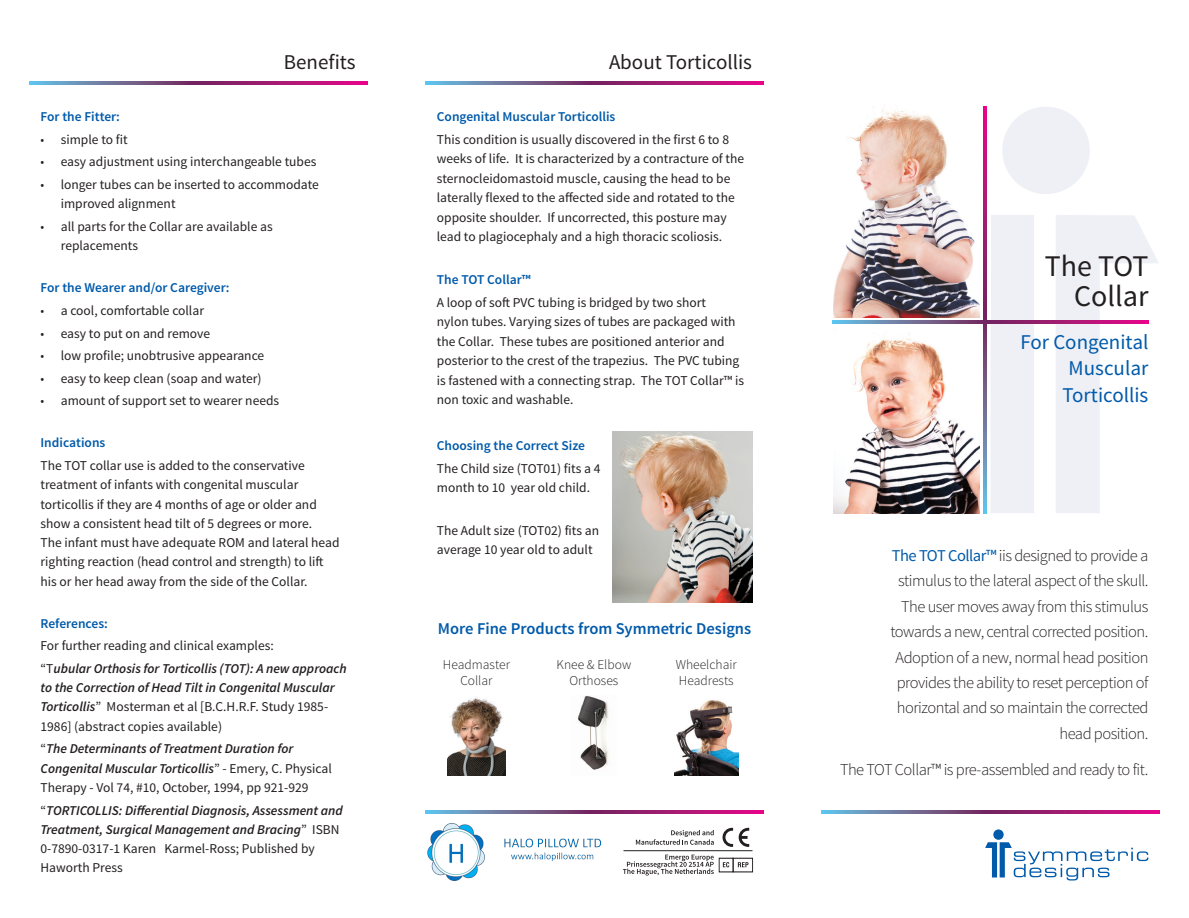
<style>
.page{position:relative;width:1189px;height:918px;background:#fff}
.page>*{position:absolute;margin:0;border:0;box-sizing:border-box;transform-origin:0 0}
.t1{font:30px "Source Sans Pro";color:#231f20}
.t2{font:21px/26.2px "Source Sans Pro";color:#015aaa;text-align:justify}
.t3{font:21px "Source Sans Pro";color:#231f20}
.Body_Text{font:300 16.5px/25.5px "Source Sans Pro";letter-spacing:-.03em;color:#231f20;text-align:right}
.Caption_Text{font:600 16.5px "Source Sans Pro";color:#015aaa}
.Body_Text_Left_10pt{font:13.5px/19.5px "Source Sans Pro";color:#231f20}
.Body_Text_Left_10pt-2{font:italic 600 13.5px/19.4px "Source Sans Pro";color:#231f20}
.Body_Text_Left_10pt-3{font:600 13.5px "Source Sans Pro";color:#015aaa}
.t4{font:300 13.5px/16.5px "Source Sans Pro";color:#231f20;text-align:center}
.s1{font-weight:300}
.s2{font-weight:400;font-style:normal}
.s3{font-weight:400;color:#015aaa}
</style>
<div class="page">
<div style="left:993px;top:829px;width:10px;height:11px;background:#015aaa;border-radius:50%"></div>
<svg style="left:985px;top:842px;width:162px;height:39px"></svg>
<svg style="left:722px;top:828px;width:27px;height:19px"></svg>
<svg style="left:821px;top:810px;width:338px;height:3px"></svg>
<svg style="left:425px;top:810px;width:338px;height:3px"></svg>
<svg style="left:29px;top:81px;width:338px;height:3px"></svg>
<svg style="left:425px;top:81px;width:338px;height:3px"></svg>
<div style="left:1001px;top:107px;width:88px;height:87px;background:#eef0f6;border-radius:50%"></div>
<svg style="left:979px;top:215px;width:54px;height:298px;background:#eff0f6"></svg>
<svg style="left:1055px;top:215px;width:103px;height:298px"></svg>
<div style="left:821px;top:109px;width:169px;height:213px;background:#fff"></div>
<svg style="left:832px;top:321px;width:316px;height:3px"></svg>
<svg style="left:982px;top:107px;width:3px;height:406px"></svg>
<svg style="left:622px;top:855px;width:91px;height:21px"></svg>
<div style="left:718px;top:858px;width:15px;height:14px;border:1px solid #231f20"></div>
<div style="left:732px;top:858px;width:20px;height:14px;border:1px solid #231f20"></div>
<svg style="left:722px;top:862px;width:7px;height:5px"></svg>
<svg style="left:737px;top:862px;width:11px;height:5px"></svg>
<svg style="left:635px;top:830px;width:78px;height:15px"></svg>
<hr style="left:623px;top:850px;width:129px;height:1px;background:#231f20">
<img style="left:833px;top:333px;width:146px;height:180px">
<img style="left:577px;top:695px;width:32px;height:75px">
<img style="left:674px;top:700px;width:64px;height:75px">
<img style="left:447px;top:697px;width:58px;height:78px">
<img style="left:612px;top:432px;width:140px;height:171px">
<img style="left:833px;top:105px;width:146px;height:213px">
<img style="left:513px;top:838px;width:89px;height:23px">
<img style="left:427px;top:824px;width:86px;height:57px">
<p class="t3" style="left:284px;top:49px;width:73px">Benefits</p>
<p class="t3" style="left:609px;top:49px;width:144px">About Torticollis</p>
<p class="Body_Text_Left_10pt-3" style="left:40px;top:108px;width:81px">For the Fitter:</p>
<p class="Body_Text_Left_10pt" style="left:40px;top:130px;width:89px"><span class="s1">•</span> simple to fit</p>
<p class="Body_Text_Left_10pt" style="left:40px;top:152px;width:277px"><span class="s1">•</span> easy adjustment using interchangeable tubes</p>
<p class="Body_Text_Left_10pt" style="left:61px;top:175px;width:259px;text-indent:-20px"><span class="s1">•</span> longer tubes can be inserted to accommodate improved alignment</p>
<p class="Body_Text_Left_10pt" style="left:61px;top:217px;width:213px;text-indent:-20px"><span class="s1">•</span> all parts for the Collar are available as replacements</p>
<p class="Body_Text_Left_10pt-3" style="left:40px;top:279px;width:190px">For the Wearer and/or Caregiver:</p>
<p class="Body_Text_Left_10pt" style="left:40px;top:301px;width:165px"><span class="s1">•</span> a cool, comfortable collar</p>
<p class="Body_Text_Left_10pt" style="left:40px;top:324px;width:171px"><span class="s1">•</span> easy to put on and remove</p>
<p class="Body_Text_Left_10pt" style="left:40px;top:346px;width:225px"><span class="s1">•</span> low profile; unobtrusive appearance</p>
<p class="Body_Text_Left_10pt" style="left:40px;top:369px;width:222px"><span class="s1">•</span> easy to keep clean (soap and water)</p>
<p class="Body_Text_Left_10pt" style="left:40px;top:391px;width:240px"><span class="s1">•</span> amount of support set to wearer needs</p>
<p class="Body_Text_Left_10pt-3" style="left:40px;top:434px;width:66px">Indications</p>
<p class="Body_Text_Left_10pt" style="left:40px;top:456px;width:300px">The TOT collar use is added to the conservative treatment of infants with congenital muscular torticollis if they are 4 months of age or older and show a consistent head tilt of 5 degrees or more.<br>The infant must have adequate ROM and lateral head righting reaction (head control and strength) to lift his or her head away from the side of the Collar.</p>
<p class="Body_Text_Left_10pt-3" style="left:40px;top:615px;width:69px">References:</p>
<p class="Body_Text_Left_10pt" style="left:40px;top:636px;width:235px">For further reading and clinical examples:</p>
<p class="Body_Text_Left_10pt-2" style="left:40px;top:659px;width:307px"><span class="s2">“T</span>ubular Orthosis for Torticollis (TOT): A new approach to the Correction of Head Tilt in Congenital Muscular Torticollis<span class="s2">” Mosterman et al [B.C.H.R.F. Study 1985- 1986] (abstract copies available)</span></p>
<p class="Body_Text_Left_10pt-2" style="left:40px;top:739px;width:293px"><span class="s2">“</span>The Determinants of Treatment Duration for<br>Congenital Muscular Torticollis<span class="s2">” - Emery, C. Physical<br>Therapy - Vol 74, #10, October, 1994, pp 921-929</span></p>
<p class="Body_Text_Left_10pt-2" style="left:40px;top:800px;width:304px"><span class="s2">“</span>TORTICOLLIS: Differential Diagnosis, Assessment and Treatment, Surgical Management and Bracing<span class="s2">” ISBN 0-7890-0317-1 Karen Karmel-Ross; Published by Haworth Press</span></p>
<p class="Body_Text_Left_10pt-3" style="left:437px;top:108px;width:180px">Congenital Muscular Torticollis</p>
<p class="Body_Text_Left_10pt" style="left:437px;top:130px;width:309px">This condition is usually discovered in the first 6 to 8 weeks of life. It is characterized by a contracture of the sternocleidomastoid muscle, causing the head to be laterally flexed to the affected side and rotated to the opposite shoulder. If uncorrected, this posture may lead to plagiocephaly and a high thoracic scoliosis.</p>
<p class="Body_Text_Left_10pt-3" style="left:437px;top:271px;width:95px">The TOT Collar™</p>
<p class="Body_Text_Left_10pt" style="left:437px;top:293px;width:308px">A loop of soft PVC tubing is bridged by two short<br>nylon tubes. Varying sizes of tubes are packaged with the Collar. These tubes are positioned anterior and posterior to the crest of the trapezius. The PVC tubing is fastened with a connecting strap. The TOT Collar™ is non toxic and washable.</p>
<p class="Body_Text_Left_10pt-3" style="left:437px;top:437px;width:150px">Choosing the Correct Size</p>
<p class="Body_Text_Left_10pt" style="left:437px;top:459px;width:165px">The Child size (TOT01) fits a 4 month to 10 year old child.</p>
<p class="Body_Text_Left_10pt" style="left:437px;top:521px;width:164px">The Adult size (TOT02) fits an average 10 year old to adult</p>
<p class="Caption_Text" style="left:438px;top:618px;width:315px">More Fine Products from Symmetric Designs</p>
<p class="t4" style="left:556px;top:656px;width:76px">Knee &amp; Elbow<br>Orthoses</p>
<p class="t4" style="left:443px;top:656px;width:68px">Headmaster<br>Collar</p>
<p class="t4" style="left:675px;top:656px;width:62px;text-align:left">Wheelchair<br>Headrests</p>
<p class="t1" style="left:1044px;top:247px;width:105px">The TOT</p>
<p class="t1" style="left:1073px;top:277px;width:76px">Collar</p>
<p class="t2" style="left:1062px;top:329px;width:87px;text-indent:-42px">For Congenital Muscular Torticollis</p>
<p class="Body_Text" style="left:890px;top:542px;width:259px"><span class="s3">The TOT Collar™</span> iis designed to provide a stimulus to the lateral aspect of the skull.<br>The user moves away from this stimulus towards a new, central corrected position.<br>Adoption of a new, normal head position provides the ability to reset perception of horizontal and so maintain the corrected head position.</p>
<p class="Body_Text" style="left:839px;top:756px;width:310px">The TOT Collar™ is pre-assembled and ready to fit.</p>
</div>
